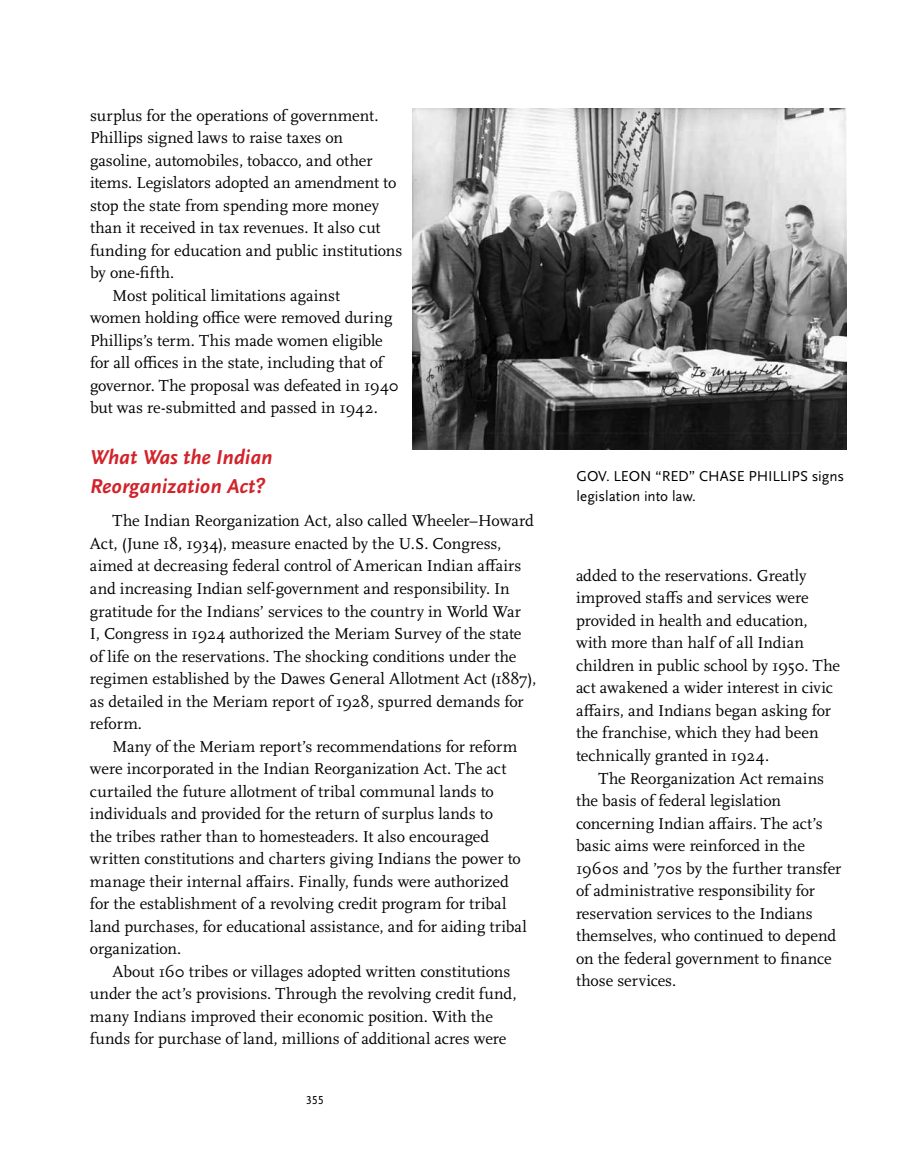
<style>
.page{position:relative;width:918px;height:1175px;background:#fff}
.page>*{position:absolute;margin:0;border:0;box-sizing:border-box;transform-origin:0 0}
.t1{font:italic 700 21px/28.5px "Scala Sans OT";color:#d2232a}
.t2{font:16.5px/22.5px "Scala OT";color:#000}
.t3{font:15px/19.5px "Scala Sans OT";letter-spacing:-.005em;color:#000}
.t4{font:12px "Scala Sans OT";color:#000}
</style>
<div class="page">
<img style="left:412px;top:108px;width:435px;height:341px">
<p class="t2" style="left:90px;top:104px;width:290px">surplus for the operations of government.</p>
<p class="t2" style="left:90px;top:127px;width:255px">Phillips signed laws to raise taxes on</p>
<p class="t2" style="left:90px;top:149px;width:284px">gasoline, automobiles, tobacco, and other</p>
<p class="t2" style="left:90px;top:172px;width:308px">items. Legislators adopted an amendment to</p>
<p class="t2" style="left:90px;top:194px;width:291px">stop the state from spending more money</p>
<p class="t2" style="left:90px;top:217px;width:292px">than it received in tax revenues. It also cut</p>
<p class="t2" style="left:90px;top:239px;width:314px">funding for education and public institutions</p>
<p class="t2" style="left:90px;top:262px;width:86px">by one-fifth.</p>
<p class="t2" style="left:113px;top:284px;width:229px">Most political limitations against</p>
<p class="t2" style="left:90px;top:307px;width:304px">women holding office were removed during</p>
<p class="t2" style="left:90px;top:329px;width:294px">Phillips’s term. This made women eligible</p>
<p class="t2" style="left:90px;top:352px;width:295px">for all offices in the state, including that of</p>
<p class="t2" style="left:90px;top:374px;width:310px">governor. The proposal was defeated in 1940</p>
<p class="t2" style="left:90px;top:397px;width:289px">but was re-submitted and passed in 1942.</p>
<p class="t1" style="left:90px;top:443px;width:184px">What Was the Indian<br>Reorganization Act?</p>
<p class="t2" style="left:90px;top:510px;width:448px;text-indent:23px">The Indian Reorganization Act, also called Wheeler–Howard Act, (June 18, 1934), measure enacted by the U.S. Congress, aimed at decreasing federal control of American Indian affairs and increasing Indian self-government and responsibility. In gratitude for the Indians’ services to the country in World War<br>I, Congress in 1924 authorized the Meriam Survey of the state of life on the reservations. The shocking conditions under the regimen established by the Dawes General Allotment Act (1887), as detailed in the Meriam report of 1928, spurred demands for reform.</p>
<p class="t2" style="left:90px;top:735px;width:438px;text-indent:23px">Many of the Meriam report’s recommendations for reform were incorporated in the Indian Reorganization Act. The act curtailed the future allotment of tribal communal lands to individuals and provided for the return of surplus lands to<br>the tribes rather than to homesteaders. It also encouraged written constitutions and charters giving Indians the power to manage their internal affairs. Finally, funds were authorized for the establishment of a revolving credit program for tribal land purchases, for educational assistance, and for aiding tribal organization.</p>
<p class="t2" style="left:90px;top:960px;width:428px;text-indent:23px">About 160 tribes or villages adopted written constitutions under the act’s provisions. Through the revolving credit fund, many Indians improved their economic position. With the funds for purchase of land, millions of additional acres were</p>
<p class="t4" style="left:306px;top:1094px;width:19px">355</p>
<p class="t3" style="left:577px;top:467px;width:269px">GOV. LEON “RED” CHASE PHILLIPS signs legislation into law.</p>
<p class="t2" style="left:576px;top:564px;width:266px">added to the reservations. Greatly improved staffs and services were provided in health and education, with more than half of all Indian children in public school by 1950. The act awakened a wider interest in civic affairs, and Indians began asking for the franchise, which they had been technically granted in 1924.</p>
<p class="t2" style="left:576px;top:767px;width:267px;text-indent:23px">The Reorganization Act remains the basis of federal legislation concerning Indian affairs. The act’s basic aims were reinforced in the 1960s and ’70s by the further transfer of administrative responsibility for reservation services to the Indians themselves, who continued to depend on the federal government to finance those services.</p>
</div>
